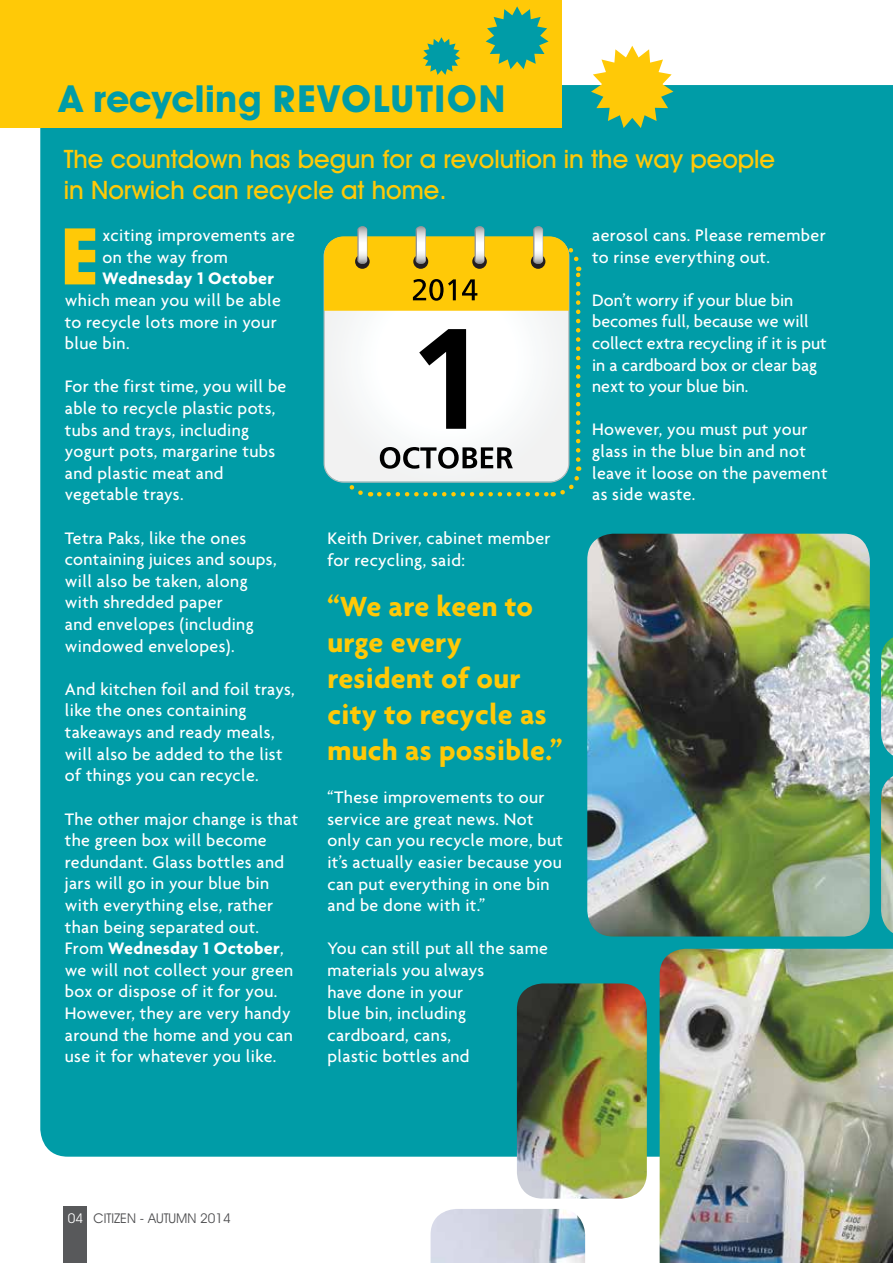
<style>
.page{position:relative;width:893px;height:1263px;background:#fff}
.page>*{position:absolute;margin:0;border:0;box-sizing:border-box;transform-origin:0 0}
.t1{font:700 78.75px "Avant Garde IT Cby BT";color:#ffc907}
.t2{font:700 37.5px "Avant Garde IT Cby BT";color:#009ca7}
.t3{font:700 30px/36px "Agenda";letter-spacing:.01em;color:#ffc907}
.t4{font:500 25.5px/30.6px "Avant Garde IT Cby BT";color:#ffc907}
.t5{font:500 18px/21.6px "Agenda";letter-spacing:.02em;color:#fff}
.t6{font:500 18px/21.6px "Agenda";color:#fff}
.t7{font:700 18px "Agenda";letter-spacing:.02em;color:#fff}
.t8{font:13.5px "Avant Garde IT Cby BT";color:#4d4d4f}
.s1{font-weight:700}
.s2{color:#fff}
</style>
<div class="page">
<div style="left:40px;top:85px;width:853px;height:1072px;background:#009ca7"></div>
<div style="left:64px;top:1206px;width:23px;height:57px;background:#58595b"></div>
<img style="left:431px;top:534px;width:462px;height:729px">
<div style="left:0;top:0;width:561px;height:128px;background:#ffc907"></div>
<svg style="left:486px;top:6px;width:63px;height:63px"></svg>
<svg style="left:423px;top:37px;width:37px;height:38px"></svg>
<svg style="left:591px;top:46px;width:82px;height:82px"></svg>
<svg style="left:324px;top:226px;width:259px;height:273px"></svg>
<h2 class="t2" style="left:60px;top:75px;width:355px">A RECYCLING REVO LUTION</h2>
<h3 class="t4" style="left:64px;top:144px;width:713px">The countdown has begun for a revolution in the way people in Norwich can recycle at home.</h3>
<h1 class="t1" style="left:61px;top:209px;width:40px">E</h1>
<p class="t5" style="left:103px;top:224px;width:194px">xciting improvements are on the way from</p>
<p class="t7" style="left:103px;top:268px;width:173px">Wednesday 1 October</p>
<p class="t5" style="left:65px;top:289px;width:218px">which mean you will be able to recycle lots more in your blue bin.</p>
<p class="t5" style="left:65px;top:375px;width:223px">For the first time, you will be able to recycle plastic pots, tubs and trays, including yogurt pots, margarine tubs and plastic meat and vegetable trays.</p>
<p class="t5" style="left:65px;top:527px;width:213px">Tetra Paks, like the ones containing juices and soups, will also be taken, along with shredded paper<br>and envelopes (including windowed envelopes).</p>
<p class="t5" style="left:65px;top:678px;width:231px">And kitchen foil and foil trays, like the ones containing takeaways and ready meals, will also be added to the list of things you can recycle.</p>
<p class="t5" style="left:65px;top:807px;width:235px">The other major change is that the green box will become redundant. Glass bottles and jars will go in your blue bin with everything else, rather than being separated out.<br>From <span class="s1">Wednesday 1 October</span>, we will not collect your green box or dispose of it for you.<br>However, they are very handy around the home and you can use it for whatever you like.</p>
<p class="t5" style="left:327px;top:527px;width:225px">Keith Driver, cabinet member for recycling, said:</p>
<h3 class="t3" style="left:327px;top:588px;width:236px">“We are keen to urge every resident of our city to recycle as much as possible.”</h3>
<p class="t5" style="left:327px;top:786px;width:237px">“These improvements to our service are great news. Not only can you recycle more, but it’s actually easier because you can put everything in one bin and be done with it.”</p>
<p class="t5" style="left:327px;top:937px;width:222px">You can still put all the same materials you always<br>have done in your<br>blue bin, including cardboard, cans,<br>plastic bottles and</p>
<p class="t5" style="left:592px;top:224px;width:235px">aerosol cans. Please remember to rinse everything out.</p>
<p class="t6" style="left:592px;top:289px;width:236px">Don’t worry if your blue bin becomes full, because we will collect extra recycling if it is put in a cardboard box or clear bag next to your blue bin.</p>
<p class="t5" style="left:592px;top:418px;width:237px">However, you must put your glass in the blue bin and not leave it loose on the pavement as side waste.</p>
<p class="t8" style="left:68px;top:1210px;width:164px"><span class="s2">04</span> CITIZEN - AUTUMN 2014</p>
</div>
